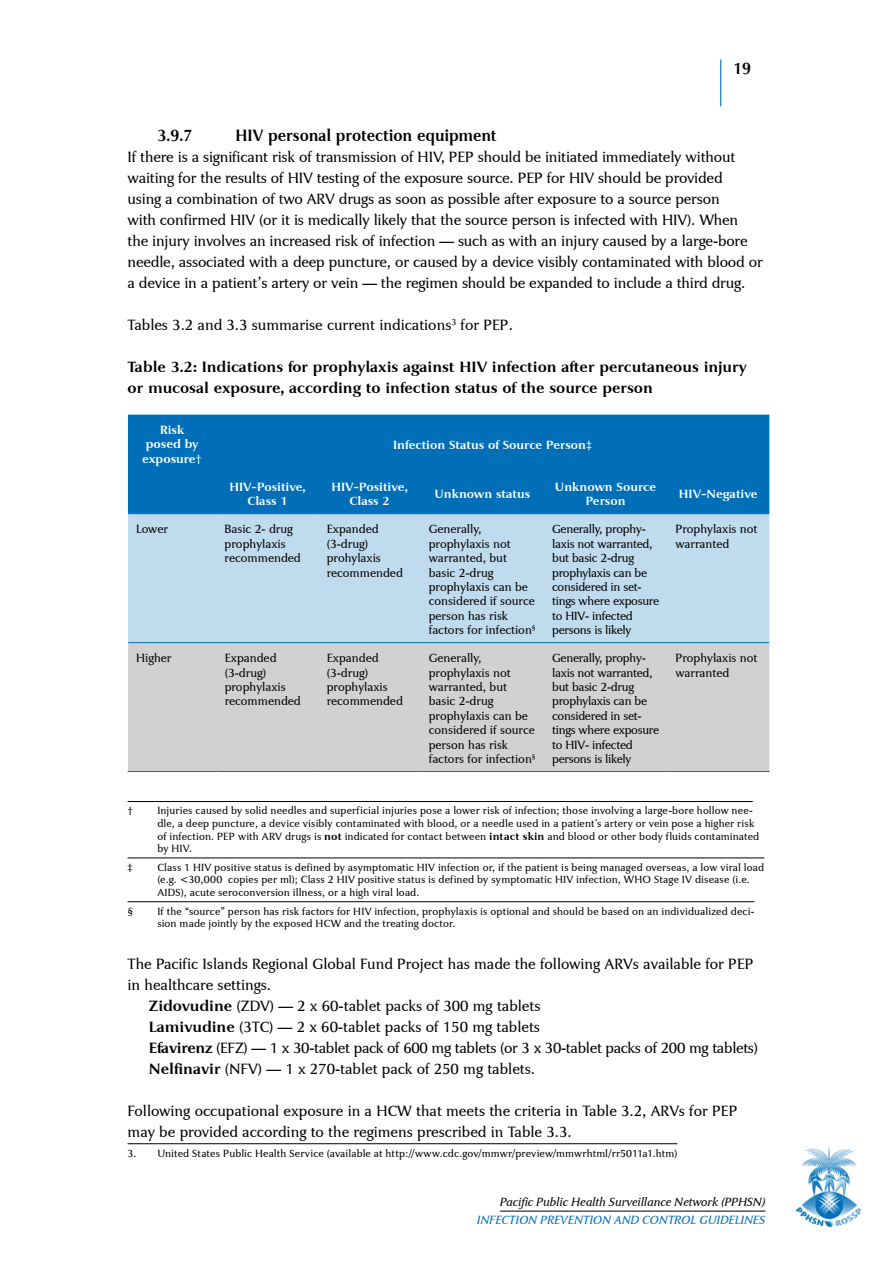
<style>
.page{position:relative;width:893px;height:1263px;background:#fff}
.page>*{position:absolute;margin:0;border:0;box-sizing:border-box;transform-origin:0 0}
.t1{font:16.5px "Jaguar JC Bold";letter-spacing:-.01em;color:#000;scale:.91 1}
.t2{font:15px/21px "Jaguar JC Book";letter-spacing:-.01em;color:#000}
.t3{font:15px/21px "Jaguar JC Bold";color:#000}
.t4{font:12px/14.4px "Jaguar JC Book";color:#000}
.t5{font:12px/14.4px "Jaguar JC Book";letter-spacing:-.02em;color:#000}
.t6{font:12px/14.4px "Jaguar JC Bold";color:#fff;text-align:center}
.t7{font:italic 12px "Jaguar JC Book";color:#000}
.t8{font:italic 12px "Jaguar JC Book";color:#006fb7}
.t9{font:10.5px/12.6px "Jaguar JC Book";letter-spacing:.015em;color:#000}
.s1{font-family:"Jaguar JC Book"}
.s2{font-family:"Jaguar JC Bold"}
</style>
<div class="page">
<hr style="left:500px;top:1211px;width:265px;height:1px;background:#000">
<img style="left:795px;top:1146px;width:66px;height:82px">
<hr style="left:720px;top:60px;width:1px;height:46px;background:#006fb7">
<div style="left:128px;top:415px;width:641px;height:98px;background:#006fb7"></div>
<div style="left:128px;top:514px;width:641px;height:128px;background:#bfdbed"></div>
<div style="left:128px;top:643px;width:641px;height:128px;background:#d0d1d2"></div>
<hr style="left:128px;top:513px;width:89px;height:1px;background:#006fb7">
<hr style="left:217px;top:513px;width:102px;height:1px;background:#006fb7">
<hr style="left:319px;top:513px;width:102px;height:1px;background:#006fb7">
<hr style="left:421px;top:513px;width:123px;height:1px;background:#006fb7">
<hr style="left:544px;top:513px;width:123px;height:1px;background:#006fb7">
<hr style="left:667px;top:513px;width:102px;height:1px;background:#006fb7">
<hr style="left:128px;top:642px;width:89px;height:1px;background:#006fb7">
<hr style="left:217px;top:642px;width:102px;height:1px;background:#006fb7">
<hr style="left:319px;top:642px;width:102px;height:1px;background:#006fb7">
<hr style="left:421px;top:642px;width:123px;height:1px;background:#006fb7">
<hr style="left:544px;top:642px;width:123px;height:1px;background:#006fb7">
<hr style="left:667px;top:642px;width:102px;height:1px;background:#006fb7">
<hr style="left:128px;top:771px;width:89px;height:1px;background:#006fb7">
<hr style="left:217px;top:771px;width:102px;height:1px;background:#006fb7">
<hr style="left:319px;top:771px;width:102px;height:1px;background:#006fb7">
<hr style="left:421px;top:771px;width:123px;height:1px;background:#006fb7">
<hr style="left:544px;top:771px;width:123px;height:1px;background:#006fb7">
<hr style="left:667px;top:771px;width:103px;height:1px;background:#006fb7">
<hr style="left:128px;top:1143px;width:549px;height:1px;background:#000">
<hr style="left:128px;top:801px;width:625px;height:1px;background:#000">
<hr style="left:128px;top:858px;width:636px;height:1px;background:#000">
<hr style="left:128px;top:901px;width:626px;height:1px;background:#000">
<p class="t1" style="left:733px;top:59px;width:22px">19</p>
<p class="t1" style="left:157px;top:126px;width:40px">3.9.7</p>
<p class="t1" style="left:236px;top:126px;width:288px">HIV personal protection equipment</p>
<p class="t2" style="left:128px;top:147px;width:637px">If there is a significant risk of transmission of HIV, PEP should be initiated immediately without waiting for the results of HIV testing of the exposure source. PEP for HIV should be provided<br>using a combination of two ARV drugs as soon as possible after exposure to a source person<br>with confirmed HIV (or it is medically likely that the source person is infected with HIV). When<br>the injury involves an increased risk of infection — such as with an injury caused by a large-bore needle, associated with a deep puncture, or caused by a device visibly contaminated with blood or a device in a patient’s artery or vein — the regimen should be expanded to include a third drug.</p>
<p class="t2" style="left:128px;top:315px;width:387px">Tables 3.2 and 3.3 summarise current indications<sup>3</sup> for PEP.</p>
<p class="t3" style="left:128px;top:357px;width:621px">Table 3.2: Indications for prophylaxis against HIV infection after percutaneous injury or mucosal exposure, according to infection status of the source person</p>
<p class="t6" style="left:142px;top:423px;width:62px">Risk posed by exposure<span class="s1">†</span></p>
<p class="t6" style="left:393px;top:437px;width:201px">Infection Status of Source Person<span class="s1">‡</span></p>
<p class="t6" style="left:229px;top:480px;width:78px">HIV-Positive,<br>Class 1</p>
<p class="t6" style="left:331px;top:480px;width:78px">HIV-Positive,<br>Class 2</p>
<p class="t6" style="left:434px;top:487px;width:97px">Unknown status</p>
<p class="t6" style="left:555px;top:480px;width:103px">Unknown Source<br>Person</p>
<p class="t6" style="left:679px;top:487px;width:80px">HIV-Negative</p>
<p class="t4" style="left:136px;top:522px;width:34px">Lower</p>
<p class="t4" style="left:225px;top:522px;width:78px">Basic 2- drug prophylaxis recommended</p>
<p class="t4" style="left:327px;top:522px;width:78px">Expanded (3-drug) prohylaxis recommended</p>
<p class="t4" style="left:429px;top:522px;width:109px">Generally, prophylaxis not warranted, but basic 2-drug prophylaxis can be considered if source person has risk factors for infection<sup>§</sup></p>
<p class="t5" style="left:552px;top:522px;width:109px">Generally, prophy&shy;laxis not warranted, but basic 2-drug prophylaxis can be considered in set&shy;tings where exposure to HIV- infected persons is likely</p>
<p class="t4" style="left:675px;top:522px;width:84px">Prophylaxis not warranted</p>
<p class="t4" style="left:136px;top:651px;width:37px">Higher</p>
<p class="t4" style="left:225px;top:651px;width:78px">Expanded (3-drug) prophylaxis recommended</p>
<p class="t4" style="left:327px;top:651px;width:78px">Expanded (3-drug) prophylaxis recommended</p>
<p class="t4" style="left:429px;top:651px;width:109px">Generally, prophylaxis not warranted, but basic 2-drug prophylaxis can be considered if source person has risk factors for infection<sup>§</sup></p>
<p class="t5" style="left:552px;top:651px;width:109px">Generally, prophy&shy;laxis not warranted, but basic 2-drug prophylaxis can be considered in set&shy;tings where exposure to HIV- infected persons is likely</p>
<p class="t4" style="left:675px;top:651px;width:84px">Prophylaxis not warranted</p>
<p class="t9" style="left:128px;top:805px;width:7px">†</p>
<p class="t9" style="left:157px;top:805px;width:603px">Injuries caused by solid needles and superficial injuries pose a lower risk of infection; those involving a large-bore hollow nee&shy;dle, a deep puncture, a device visibly contaminated with blood, or a needle used in a patient’s artery or vein pose a higher risk of infection. PEP with ARV drugs is <span class="s2">not</span> indicated for contact between <span class="s2">intact skin</span> and blood or other body fluids contaminated by HIV.</p>
<p class="t9" style="left:128px;top:861px;width:7px">‡</p>
<p class="t9" style="left:157px;top:861px;width:608px">Class 1 HIV positive status is defined by asymptomatic HIV infection or, if the patient is being managed overseas, a low viral load (e.g. &lt;30,000 copies per ml); Class 2 HIV positive status is defined by symptomatic HIV infection, WHO Stage IV disease (i.e.<br>AIDS), acute seroconversion illness, or a high viral load.</p>
<p class="t9" style="left:128px;top:905px;width:7px">§</p>
<p class="t9" style="left:157px;top:905px;width:599px">If the “source” person has risk factors for HIV infection, prophylaxis is optional and should be based on an individualized deci&shy;sion made jointly by the exposed HCW and the treating doctor.</p>
<p class="t2" style="left:128px;top:953px;width:627px">The Pacific Islands Regional Global Fund Project has made the following ARVs available for PEP</p>
<p class="t2" style="left:128px;top:974px;width:145px">in healthcare settings.</p>
<p class="t2" style="left:149px;top:995px;width:393px"><span class="s2">Zidovudine</span> (ZDV) — 2 x 60-tablet packs of 300 mg tablets</p>
<p class="t2" style="left:149px;top:1016px;width:393px"><span class="s2">Lamivudine</span> (3TC) — 2 x 60-tablet packs of 150 mg tablets</p>
<p class="t2" style="left:149px;top:1037px;width:611px"><span class="s2">Efavirenz</span> (EFZ) — 1 x 30-tablet pack of 600 mg tablets (or 3 x 30-tablet packs of 200 mg tablets)</p>
<p class="t2" style="left:149px;top:1058px;width:388px"><span class="s2">Nelfinavir</span> (NFV) — 1 x 270-tablet pack of 250 mg tablets.</p>
<p class="t2" style="left:128px;top:1100px;width:611px">Following occupational exposure in a HCW that meets the criteria in Table 3.2, ARVs for PEP may be provided according to the regimens prescribed in Table 3.3.</p>
<p class="t9" style="left:128px;top:1147px;width:551px">3. United States Public Health Service (available at http://www.cdc.gov/mmwr/preview/mmwrhtml/rr5011a1.htm)</p>
<p class="t7" style="left:500px;top:1195px;width:267px">Pacific Public Health Surveillance Network (PPHSN)</p>
<p class="t8" style="left:477px;top:1213px;width:290px">INFECTION PREVENTION AND CONTROL GUIDELINES</p>
</div>
